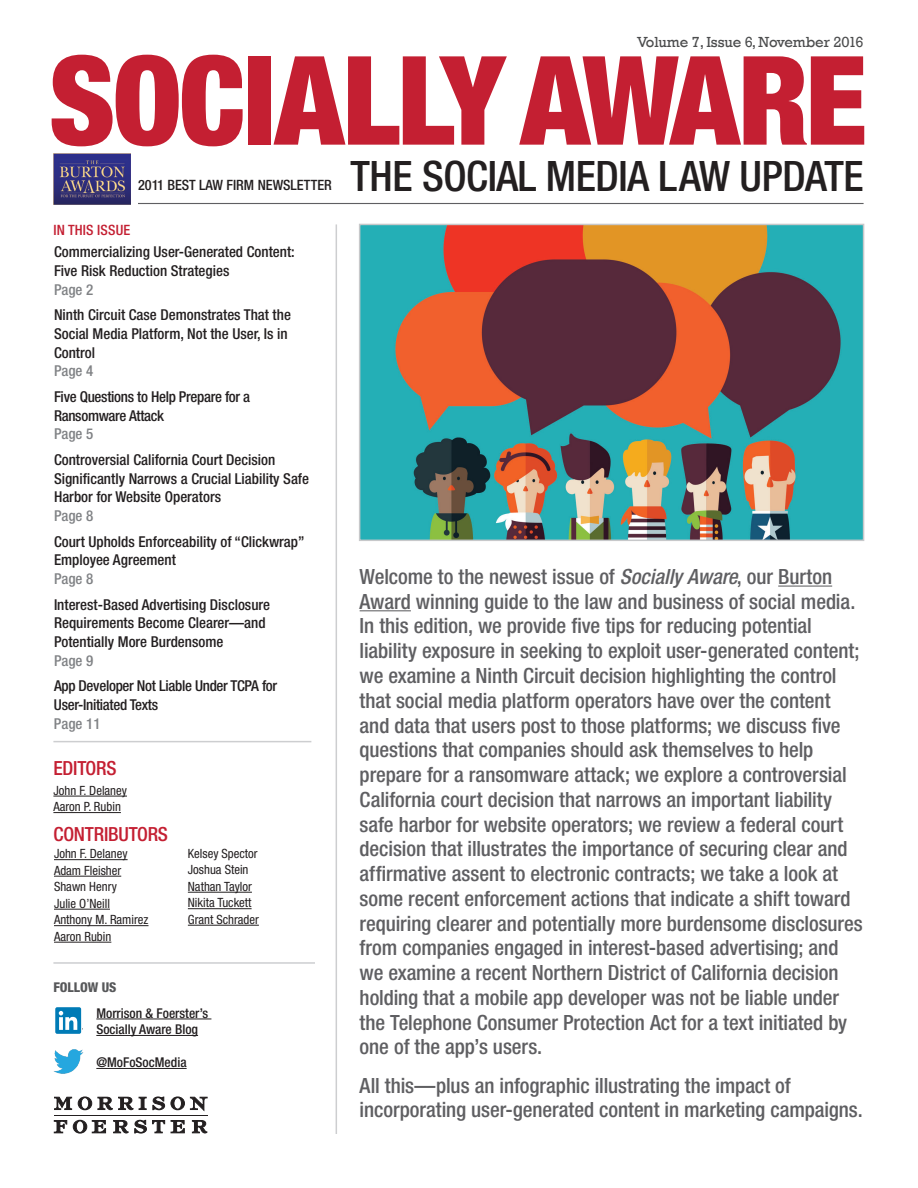
<style>
.page{position:relative;width:918px;height:1188px;background:#fff}
.page>*{position:absolute;margin:0;border:0;box-sizing:border-box;transform-origin:0 0}
.t1{font:900 condensed 123.6px "Helvetica Neue LT Std";letter-spacing:-.02em;color:#c41f32}
.t2{font:500 condensed 42px "Helvetica Neue LT Std";letter-spacing:-.01em;color:#231f20}
.t3{font:500 condensed 21px/24.8px "Helvetica Neue LT Std";letter-spacing:-.005em;color:#5f5f62}
.t4{font:500 condensed 19.5px "Helvetica Neue LT Std";letter-spacing:-.01em;color:#c41f32}
.t5{font:500 condensed 15px/18.8px "Helvetica Neue LT Std";color:#231f20}
.t6{font:500 condensed 15px/18.8px "Helvetica Neue LT Std";letter-spacing:-.02em;color:#231f20}
.t7{font:500 condensed 15px "Helvetica Neue LT Std";color:#808285}
.t8{font:15px "Rockwell";letter-spacing:-.01em;color:#4b4c4d}
.t9{font:500 condensed 14.25px "Helvetica Neue LT Std";color:#231f20}
.t10{font:500 condensed 14.25px "Helvetica Neue LT Std";letter-spacing:.01em;color:#c41f32}
.t11{font:500 condensed 13.5px/16.5px "Helvetica Neue LT Std";color:#231f20}
.t12{font:800 condensed 13.5px "Helvetica Neue LT Std";color:#57585a}
.t13{font:condensed 12.75px/16.5px "Helvetica Neue LT Std";color:#231f20}
.s1{font-style:italic}
</style>
<div class="page">
<hr style="left:54px;top:1115px;width:153px;height:1px;background:#231f20">
<svg style="left:54px;top:1097px;width:18px;height:13px"></svg>
<svg style="left:78px;top:1097px;width:14px;height:13px"></svg>
<svg style="left:98px;top:1097px;width:35px;height:13px"></svg>
<svg style="left:139px;top:1097px;width:7px;height:13px"></svg>
<svg style="left:153px;top:1097px;width:12px;height:13px"></svg>
<svg style="left:171px;top:1097px;width:36px;height:13px"></svg>
<svg style="left:54px;top:1120px;width:13px;height:13px"></svg>
<svg style="left:73px;top:1120px;width:33px;height:13px"></svg>
<svg style="left:113px;top:1120px;width:15px;height:13px"></svg>
<svg style="left:134px;top:1120px;width:31px;height:13px"></svg>
<svg style="left:171px;top:1120px;width:14px;height:13px"></svg>
<svg style="left:192px;top:1120px;width:15px;height:13px"></svg>
<hr style="left:53px;top:796px;width:74px;height:1px;background:#231f20">
<hr style="left:53px;top:812px;width:68px;height:1px;background:#231f20">
<hr style="left:336px;top:224px;width:1px;height:910px;background:#cdced0">
<hr style="left:138px;top:203px;width:726px;height:1px;background:#5f5f62">
<hr style="left:778px;top:586px;width:54px;height:1px;background:#5f5f62">
<hr style="left:360px;top:610px;width:51px;height:1px;background:#5f5f62">
<hr style="left:53px;top:741px;width:258px;height:1px;background:#cdced0">
<hr style="left:53px;top:962px;width:262px;height:2px;background:#cdced0">
<hr style="left:54px;top:859px;width:74px;height:1px;background:#231f20">
<hr style="left:54px;top:876px;width:67px;height:1px;background:#231f20">
<hr style="left:54px;top:909px;width:56px;height:1px;background:#231f20">
<hr style="left:54px;top:925px;width:95px;height:1px;background:#231f20">
<hr style="left:54px;top:942px;width:57px;height:1px;background:#231f20">
<hr style="left:188px;top:892px;width:64px;height:1px;background:#231f20">
<hr style="left:188px;top:908px;width:64px;height:1px;background:#231f20">
<hr style="left:188px;top:925px;width:71px;height:1px;background:#231f20">
<img style="left:53px;top:154px;width:77px;height:51px">
<hr style="left:96px;top:1019px;width:115px;height:1px;background:#231f20">
<hr style="left:96px;top:1035px;width:102px;height:1px;background:#231f20">
<hr style="left:96px;top:1068px;width:91px;height:1px;background:#231f20">
<div style="left:55px;top:1007px;width:26px;height:27px;background:#007bb6;border-radius:2px"></div>
<svg style="left:59px;top:1011px;width:24px;height:19px"></svg>
<img style="left:54px;top:1049px;width:30px;height:25px">
<img style="left:362px;top:227px;width:499px;height:311px">
<div style="left:359px;top:224px;width:505px;height:317px;border:2px solid #c7c8ca"></div>
<p class="t8" style="left:637px;top:33px;width:228px">Volume 7, Issue 6, November 2016</p>
<h1 class="t1" style="left:49px;top:25px;width:820px">SOCIALLY AWARE</h1>
<p class="t9" style="left:138px;top:177px;width:70px">2011 Best Law</p>
<p class="t9" style="left:227px;top:177px;width:107px">Firm Newsletter</p>
<h2 class="t2" style="left:351px;top:151px;width:511px">the social media law update</h2>
<p class="t10" style="left:53px;top:221px;width:77px">In this issue</p>
<p class="t5" style="left:54px;top:242px;width:242px">Commercializing User-Generated Content:<br>Five Risk Reduction Strategies</p>
<p class="t7" style="left:54px;top:280px;width:41px">Page 2</p>
<p class="t5" style="left:54px;top:305px;width:238px">Ninth Circuit Case Demonstrates That the<br>Social Media Platform, Not the User, Is in<br>Control</p>
<p class="t7" style="left:54px;top:362px;width:41px">Page 4</p>
<p class="t6" style="left:54px;top:387px;width:198px">Five Questions to Help Prepare for a<br>Ransomware Attack</p>
<p class="t7" style="left:54px;top:425px;width:41px">Page 5</p>
<p class="t5" style="left:54px;top:450px;width:257px">Controversial California Court Decision<br>Significantly Narrows a Crucial Liability Safe<br>Harbor for Website Operators</p>
<p class="t7" style="left:54px;top:507px;width:41px">Page 8</p>
<p class="t5" style="left:54px;top:532px;width:252px">Court Upholds Enforceability of “Clickwrap”<br>Employee Agreement</p>
<p class="t7" style="left:54px;top:570px;width:41px">Page 8</p>
<p class="t5" style="left:54px;top:595px;width:218px">Interest-Based Advertising Disclosure<br>Requirements Become Clearer—and<br>Potentially More Burdensome</p>
<p class="t7" style="left:54px;top:652px;width:41px">Page 9</p>
<p class="t6" style="left:54px;top:676px;width:225px">App Developer Not Liable Under TCPA for<br>User-Initiated Texts</p>
<p class="t7" style="left:54px;top:715px;width:48px">Page 11</p>
<p class="t4" style="left:53px;top:756px;width:65px">Editors</p>
<p class="t13" style="left:53px;top:782px;width:75px">John F. Delaney<br>Aaron P. Rubin</p>
<p class="t4" style="left:53px;top:822px;width:116px">Contributors</p>
<p class="t13" style="left:54px;top:846px;width:96px">John F. Delaney<br>Adam Fleisher<br>Shawn Henry<br>Julie O’Neill<br>Anthony M. Ramirez<br>Aaron Rubin</p>
<p class="t13" style="left:188px;top:845px;width:73px">Kelsey Spector<br>Joshua Stein<br>Nathan Taylor<br>Nikita Tuckett<br>Grant Schrader</p>
<p class="t12" style="left:53px;top:979px;width:65px">FOLLOW US</p>
<p class="t11" style="left:96px;top:1004px;width:113px">Morrison &amp; Foerster’s<br>Socially Aware Blog</p>
<p class="t11" style="left:96px;top:1054px;width:92px">@MoFoSocMedia</p>
<p class="t3" style="left:360px;top:564px;width:505px">Welcome to the newest issue of <span class="s1">Socially Aware</span>, our Burton Award winning guide to the law and business of social media.<br>In this edition, we provide five tips for reducing potential liability exposure in seeking to exploit user-generated content; we examine a Ninth Circuit decision highlighting the control that social media platform operators have over the content and data that users post to those platforms; we discuss five questions that companies should ask themselves to help prepare for a ransomware attack; we explore a controversial California court decision that narrows an important liability safe harbor for website operators; we review a federal court decision that illustrates the importance of securing clear and affirmative assent to electronic contracts; we take a look at some recent enforcement actions that indicate a shift toward requiring clearer and potentially more burdensome disclosures from companies engaged in interest-based advertising; and we examine a recent Northern District of California decision holding that a mobile app developer was not be liable under the Telephone Consumer Protection Act for a text initiated by one of the app’s users.</p>
<p class="t3" style="left:360px;top:1073px;width:505px">All this—plus an infographic illustrating the impact of incorporating user-generated content in marketing campaigns.</p>
</div>
